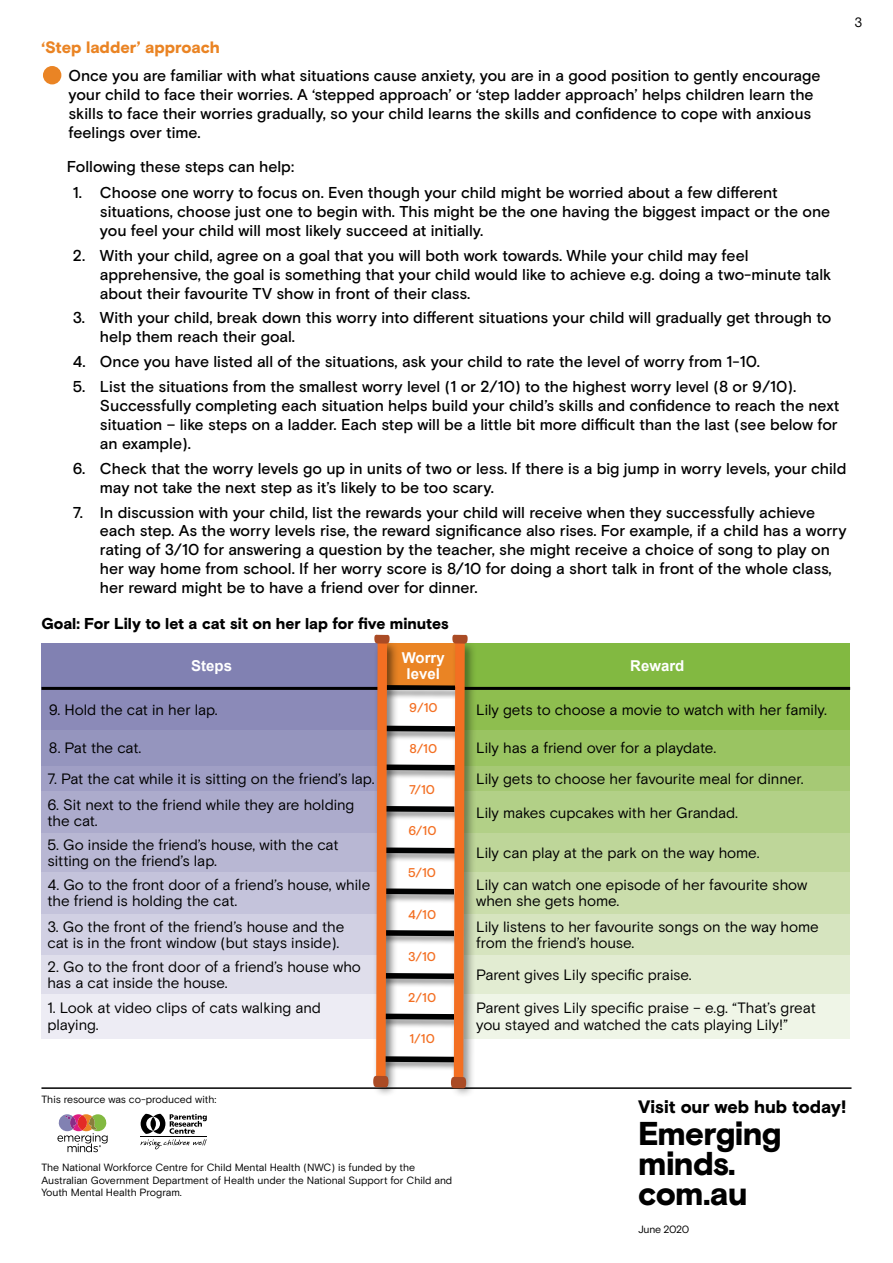
<style>
.page{position:relative;width:893px;height:1263px;background:#fff}
.page>*{position:absolute;margin:0;border:0;box-sizing:border-box;transform-origin:0 0}
.t1{font:900 33px/30px "Basis Grotesque Pro";letter-spacing:-.025em;color:#000}
.t2{font:900 18px "Basis Grotesque Pro";letter-spacing:-.005em;color:#000}
.t3{font:900 16.5px "Basis Grotesque Pro";letter-spacing:-.01em;color:#ea8424}
.t4{font:500 15.75px/18.9px "Basis Grotesque Pro";letter-spacing:-.005em;color:#000}
.t5{font:900 15.75px "Basis Grotesque Pro";letter-spacing:-.005em;color:#000}
.t6{font:15px/16.2px "Basis Grotesque Pro";letter-spacing:-.01em;color:#000}
.t7{font:700 15px/16.2px "Arial";color:#fff;text-align:center}
.t8{font:13.5px "Basis Grotesque Pro";color:#000}
.t9{font:500 12.75px "Basis Grotesque Pro";color:#f36f22}
.t10{font:10.5px/12.6px "Basis Grotesque Pro";letter-spacing:-.01em;color:#000}
.t11{font:10.5px "Basis Grotesque Pro";letter-spacing:-.035em;color:#000}
</style>
<div class="page">
<hr style="left:41px;top:1087px;width:810px;height:2px;background:#000">
<svg style="left:140px;top:1114px;width:67px;height:35px"></svg>
<hr style="left:141px;top:1136px;width:66px;height:1px;background:#000">
<svg style="left:57px;top:1114px;width:51px;height:38px"></svg>
<div style="left:41px;top:643px;width:341px;height:45px;background:#8181b2"></div>
<div style="left:464px;top:643px;width:386px;height:45px;background:#82b941"></div>
<div style="left:41px;top:688px;width:341px;height:42px;background:#8b8ab8"></div>
<div style="left:464px;top:688px;width:386px;height:42px;background:#8ebe4f"></div>
<div style="left:41px;top:730px;width:341px;height:36px;background:#9595be"></div>
<div style="left:464px;top:730px;width:386px;height:36px;background:#9ac462"></div>
<div style="left:41px;top:766px;width:341px;height:25px;background:#a09fc5"></div>
<div style="left:464px;top:766px;width:386px;height:25px;background:#a6c975"></div>
<div style="left:41px;top:791px;width:341px;height:42px;background:#acabcc"></div>
<div style="left:464px;top:791px;width:386px;height:42px;background:#b2d087"></div>
<div style="left:41px;top:833px;width:341px;height:39px;background:#b8b7d3"></div>
<div style="left:464px;top:833px;width:386px;height:39px;background:#bed699"></div>
<div style="left:41px;top:872px;width:341px;height:42px;background:#c4c3db"></div>
<div style="left:464px;top:872px;width:386px;height:42px;background:#caddab"></div>
<div style="left:41px;top:914px;width:341px;height:41px;background:#d1d0e3"></div>
<div style="left:464px;top:914px;width:386px;height:41px;background:#d6e4bf"></div>
<div style="left:41px;top:955px;width:341px;height:39px;background:#dfdeeb"></div>
<div style="left:464px;top:955px;width:386px;height:39px;background:#e2ecd2"></div>
<div style="left:41px;top:994px;width:341px;height:44px;background:#edecf4"></div>
<div style="left:464px;top:994px;width:386px;height:44px;background:#eff5e7"></div>
<hr style="left:41px;top:687px;width:341px;height:3px;background:#000">
<hr style="left:464px;top:687px;width:386px;height:3px;background:#000">
<div style="left:43px;top:66px;width:18px;height:18px;background:#ea8424;border-radius:50%"></div>
<div style="left:372px;top:639px;width:28px;height:458px;background:#000;opacity:.56"></div>
<div style="left:450px;top:639px;width:27px;height:459px;background:#000;opacity:.45"></div>
<svg style="left:373px;top:634px;width:95px;height:454px"></svg>
<p class="t3" style="left:41px;top:37px;width:180px">‘Step ladder’ approach</p>
<p class="t4" style="left:68px;top:66px;width:753px">Once you are familiar with what situations cause anxiety, you are in a good position to gently encourage your child to face their worries. A ‘stepped approach’ or ‘step ladder approach’ helps children learn the skills to face their worries gradually, so your child learns the skills and confidence to cope with anxious feelings over time.</p>
<p class="t4" style="left:67px;top:157px;width:229px">Following these steps can help:</p>
<p class="t4" style="left:100px;top:184px;width:732px;text-indent:-27px">1. Choose one worry to focus on. Even though your child might be worried about a few different situations, choose just one to begin with. This might be the one having the biggest impact or the one you feel your child will most likely succeed at initially.</p>
<p class="t4" style="left:100px;top:246px;width:733px;text-indent:-27px">2. With your child, agree on a goal that you will both work towards. While your child may feel apprehensive, the goal is something that your child would like to achieve e.g. doing a two-minute talk about their favourite TV show in front of their class.</p>
<p class="t4" style="left:100px;top:309px;width:733px;text-indent:-27px">3. With your child, break down this worry into different situations your child will gradually get through to help them reach their goal.</p>
<p class="t4" style="left:73px;top:353px;width:689px">4. Once you have listed all of the situations, ask your child to rate the level of worry from 1-10.</p>
<p class="t4" style="left:100px;top:378px;width:741px;text-indent:-27px">5. List the situations from the smallest worry level (1 or 2/10) to the highest worry level (8 or 9/10).<br>Successfully completing each situation helps build your child’s skills and confidence to reach the next situation – like steps on a ladder. Each step will be a little bit more difficult than the last (see below for an example).</p>
<p class="t4" style="left:100px;top:459px;width:748px;text-indent:-27px">6. Check that the worry levels go up in units of two or less. If there is a big jump in worry levels, your child may not take the next step as it’s likely to be too scary.</p>
<p class="t4" style="left:100px;top:503px;width:748px;text-indent:-27px">7. In discussion with your child, list the rewards your child will receive when they successfully achieve each step. As the worry levels rise, the reward significance also rises. For example, if a child has a worry rating of 3/10 for answering a question by the teacher, she might receive a choice of song to play on her way home from school. If her worry score is 8/10 for doing a short talk in front of the whole class, her reward might be to have a friend over for dinner.</p>
<p class="t5" style="left:41px;top:615px;width:409px">Goal: For Lily to let a cat sit on her lap for five minutes</p>
<p class="t7" style="left:191px;top:658px;width:42px">Steps</p>
<p class="t7" style="left:402px;top:650px;width:45px">Worry level</p>
<p class="t7" style="left:630px;top:658px;width:56px">Reward</p>
<p class="t6" style="left:49px;top:701px;width:170px">9. Hold the cat in her lap.</p>
<p class="t6" style="left:476px;top:701px;width:352px">Lily gets to choose a movie to watch with her family.</p>
<p class="t6" style="left:49px;top:740px;width:94px">8. Pat the cat.</p>
<p class="t6" style="left:476px;top:740px;width:242px">Lily has a friend over for a playdate.</p>
<p class="t6" style="left:47px;top:771px;width:329px">7. Pat the cat while it is sitting on the friend’s lap.</p>
<p class="t6" style="left:476px;top:771px;width:329px">Lily gets to choose her favourite meal for dinner.</p>
<p class="t6" style="left:47px;top:796px;width:308px">6. Sit next to the friend while they are holding the cat.</p>
<p class="t6" style="left:476px;top:805px;width:263px">Lily makes cupcakes with her Grandad.</p>
<p class="t6" style="left:47px;top:837px;width:293px">5. Go inside the friend’s house, with the cat sitting on the friend’s lap.</p>
<p class="t6" style="left:476px;top:845px;width:285px">Lily can play at the park on the way home.</p>
<p class="t6" style="left:47px;top:877px;width:324px">4. Go to the front door of a friend’s house, while the friend is holding the cat.</p>
<p class="t6" style="left:476px;top:877px;width:333px">Lily can watch one episode of her favourite show when she gets home.</p>
<p class="t6" style="left:47px;top:919px;width:298px">3. Go the front of the friend’s house and the cat is in the front window (but stays inside).</p>
<p class="t6" style="left:476px;top:919px;width:344px">Lily listens to her favourite songs on the way home from the friend’s house.</p>
<p class="t6" style="left:47px;top:959px;width:315px">2. Go to the front door of a friend’s house who has a cat inside the house.</p>
<p class="t6" style="left:476px;top:967px;width:217px">Parent gives Lily specific praise.</p>
<p class="t6" style="left:47px;top:1000px;width:275px">1. Look at video clips of cats walking and playing.</p>
<p class="t6" style="left:476px;top:1000px;width:341px">Parent gives Lily specific praise – e.g. “That’s great you stayed and watched the cats playing Lily!”</p>
<p class="t9" style="left:409px;top:700px;width:30px">9/10</p>
<p class="t9" style="left:410px;top:741px;width:29px">8/10</p>
<p class="t9" style="left:409px;top:782px;width:27px">7/10</p>
<p class="t9" style="left:408px;top:823px;width:29px">6/10</p>
<p class="t9" style="left:408px;top:865px;width:29px">5/10</p>
<p class="t9" style="left:408px;top:907px;width:30px">4/10</p>
<p class="t9" style="left:408px;top:949px;width:29px">3/10</p>
<p class="t9" style="left:408px;top:990px;width:30px">2/10</p>
<p class="t9" style="left:409px;top:1031px;width:27px">1/10</p>
<p class="t8" style="left:854px;top:15px;width:9px">3</p>
<p class="t10" style="left:41px;top:1093px;width:176px">This resource was co-produced with:</p>
<p class="t10" style="left:41px;top:1161px;width:412px">The National Workforce Centre for Child Mental Health (NWC) is funded by the<br>Australian Government Department of Health under the National Support for Child and<br>Youth Mental Health Program.</p>
<p class="t2" style="left:638px;top:1096px;width:210px">Visit our web hub today!</p>
<h1 class="t1" style="left:638px;top:1120px;width:145px">Emerging minds. com.au</h1>
<p class="t11" style="left:638px;top:1223px;width:53px">June 2020</p>
</div>
